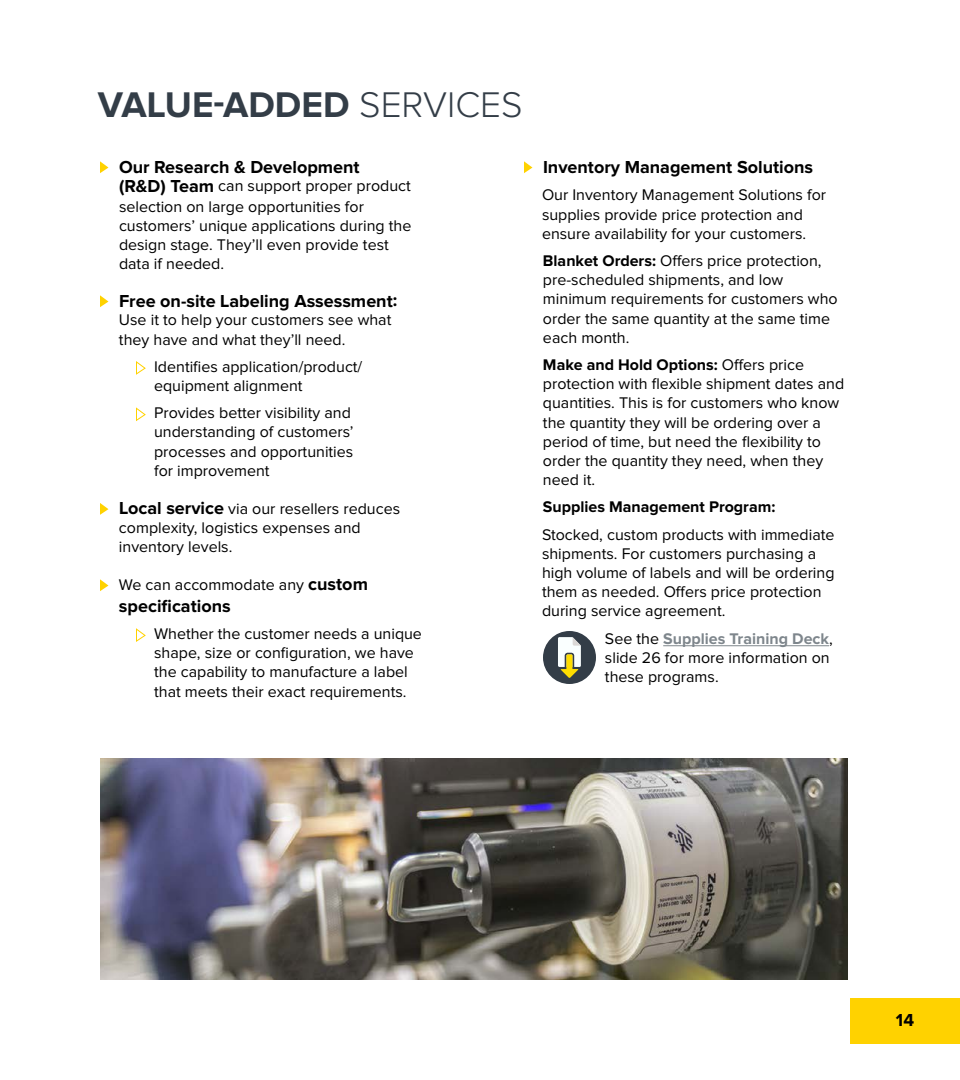
<style>
.page{position:relative;width:960px;height:1080px;background:#fff}
.page>*{position:absolute;margin:0;border:0;box-sizing:border-box;transform-origin:0 0}
.t1{font:700 37px "Proxima Nova";color:#333d47}
.t2{font:700 18px "Proxima Nova";color:#000}
.t3{font:16px/19.2px "Proxima Nova";color:#000}
.t4{font:700 16px "Proxima Nova";color:#000}
.s1{font-weight:300}
.s2{font-weight:700;font-size:18px}
.s3{font-weight:700}
.s4{font-weight:700;color:#7e868c}
</style>
<div class="page">
<div style="left:851px;top:998px;width:109px;height:46px;background:#ffd200"></div>
<svg style="left:100px;top:161px;width:8px;height:12px"></svg>
<svg style="left:100px;top:295px;width:8px;height:12px"></svg>
<svg style="left:136px;top:361px;width:10px;height:14px"></svg>
<svg style="left:136px;top:407px;width:10px;height:14px"></svg>
<svg style="left:100px;top:503px;width:8px;height:12px"></svg>
<svg style="left:100px;top:579px;width:8px;height:12px"></svg>
<svg style="left:136px;top:628px;width:10px;height:14px"></svg>
<hr style="left:663px;top:646px;width:166px;height:1px;background:#7e868c">
<svg style="left:524px;top:161px;width:8px;height:12px"></svg>
<img style="left:100px;top:758px;width:748px;height:222px">
<div style="left:543px;top:631px;width:53px;height:53px;background:#333d47;border-radius:50%"></div>
<svg style="left:558px;top:637px;width:23px;height:41px"></svg>
<h1 class="t1" style="left:98px;top:88px;width:426px">VALUE-ADDED <span class="s1">SERVICES</span></h1>
<p class="t2" style="left:119px;top:159px;width:242px">Our Research &amp; Development</p>
<p class="t3" style="left:119px;top:177px;width:294px"><span class="s2">(R&amp;D) Team</span> can support proper product selection on large opportunities for customers’ unique applications during the design stage. They’ll even provide test data if needed.</p>
<p class="t2" style="left:119px;top:293px;width:280px">Free on-site Labeling Assessment:</p>
<p class="t3" style="left:119px;top:311px;width:274px">Use it to help your customers see what they have and what they’ll need.</p>
<p class="t3" style="left:154px;top:358px;width:210px">Identifies application/product/ equipment alignment</p>
<p class="t3" style="left:154px;top:404px;width:201px">Provides better visibility and understanding of customers’ processes and opportunities for improvement</p>
<p class="t3" style="left:119px;top:500px;width:283px"><span class="s2">Local service</span> via our resellers reduces complexity, logistics expenses and inventory levels.</p>
<p class="t3" style="left:119px;top:576px;width:251px">We can accommodate any <span class="s2">custom</span></p>
<p class="t2" style="left:119px;top:598px;width:113px">specifications</p>
<p class="t3" style="left:154px;top:625px;width:269px">Whether the customer needs a unique shape, size or configuration, we have the capability to manufacture a label that meets their exact requirements.</p>
<p class="t2" style="left:543px;top:159px;width:272px">Inventory Management Solutions</p>
<p class="t3" style="left:542px;top:186px;width:286px">Our Inventory Management Solutions for supplies provide price protection and ensure availability for your customers.</p>
<p class="t3" style="left:543px;top:252px;width:296px"><span class="s3">Blanket Orders:</span> Offers price protection, pre-scheduled shipments, and low minimum requirements for customers who order the same quantity at the same time each month.</p>
<p class="t3" style="left:543px;top:356px;width:303px"><span class="s3">Make and Hold Options:</span> Offers price protection with flexible shipment dates and quantities. This is for customers who know the quantity they will be ordering over a period of time, but need the flexibility to order the quantity they need, when they need it.</p>
<p class="t4" style="left:543px;top:500px;width:234px">Supplies Management Program:</p>
<p class="t3" style="left:542px;top:525px;width:294px">Stocked, custom products with immediate shipments. For customers purchasing a high volume of labels and will be ordering them as needed. Offers price protection during service agreement.</p>
<p class="t3" style="left:605px;top:629px;width:229px">See the <span class="s4">Supplies Training Deck</span>, slide 26 for more information on these programs.</p>
<p class="t2" style="left:896px;top:1011px;width:20px">14</p>
</div>
